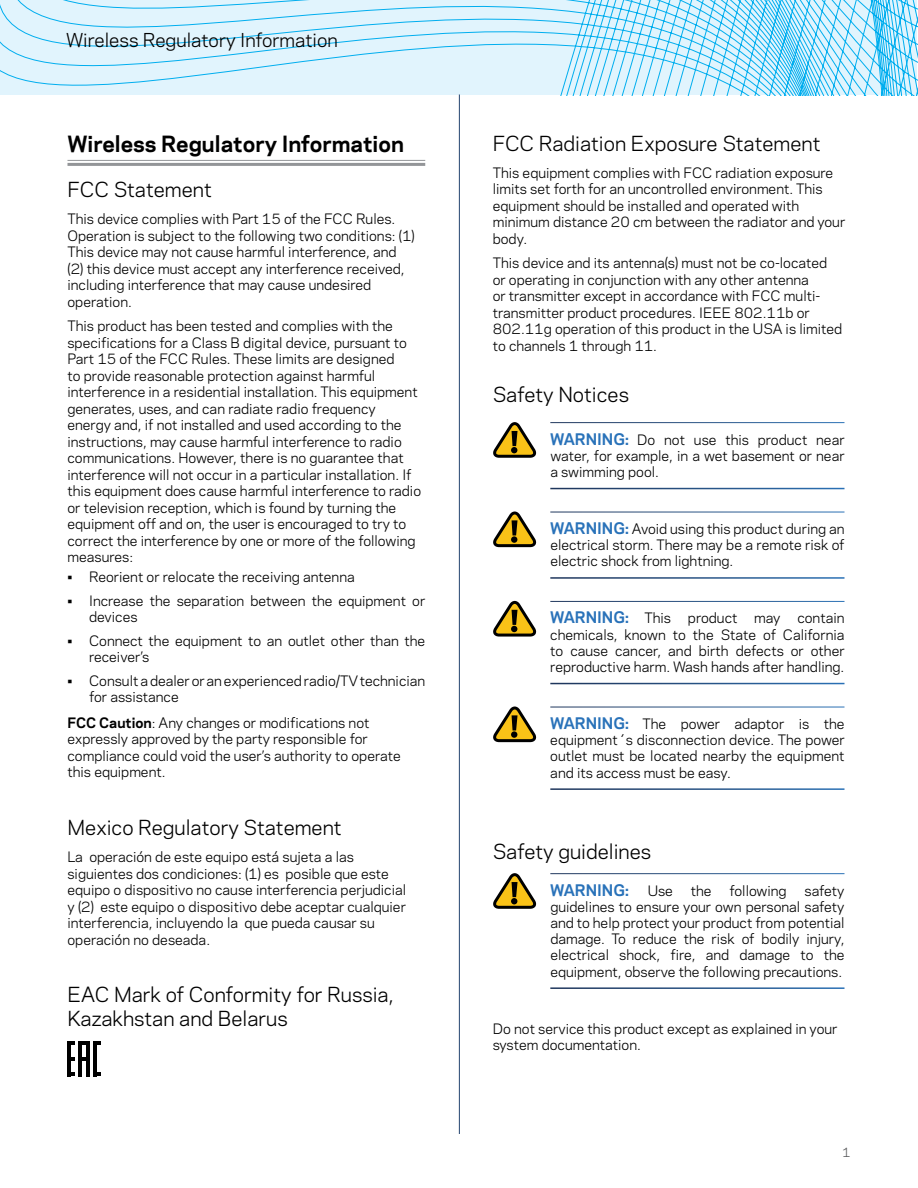
<style>
.page{position:relative;width:918px;height:1188px;background:#fff}
.page>*{position:absolute;margin:0;border:0;box-sizing:border-box;transform-origin:0 0}
.t1{font:700 21px "Galaxie Polaris";color:#000}
.t2{font:19.5px/23.4px "Galaxie Polaris";color:#000}
.t3{font:18px "Galaxie Polaris";color:#000}
.t4{font:700 15px "Galaxie Polaris";color:#2972b9}
.t5{font:13.5px/16.5px "Galaxie Polaris";color:#000}
.t6{font:12px "Galaxie Polaris";color:#58595b}
.s1{font-weight:700}
.s2{font-weight:700;font-size:15px;color:#2972b9}
.s3{font-weight:400;font-size:13.5px;color:#000}
</style>
<div class="page">
<svg style="left:0;top:0;width:917px;height:95px;background:#c4ebfb"></svg>
<hr style="left:459px;top:94px;width:1px;height:1040px;background:#fff">
<hr style="left:68px;top:160px;width:357px;height:1px;background:#939598">
<hr style="left:68px;top:163px;width:357px;height:3px;background:#939598">
<svg style="left:493px;top:422px;width:43px;height:36px"></svg>
<svg style="left:493px;top:512px;width:43px;height:35px"></svg>
<svg style="left:493px;top:601px;width:43px;height:36px"></svg>
<svg style="left:493px;top:706px;width:43px;height:36px"></svg>
<svg style="left:493px;top:873px;width:43px;height:36px"></svg>
<hr style="left:68px;top:1041px;width:3px;height:35px;background:#000">
<hr style="left:78px;top:1041px;width:4px;height:35px;background:#000">
<svg style="left:71px;top:1041px;width:4px;height:4px"></svg>
<svg style="left:71px;top:1072px;width:4px;height:4px"></svg>
<svg style="left:71px;top:1057px;width:4px;height:4px"></svg>
<hr style="left:86px;top:1041px;width:3px;height:35px;background:#000">
<svg style="left:97px;top:1041px;width:3px;height:4px"></svg>
<hr style="left:78px;top:1057px;width:11px;height:4px;background:#000">
<hr style="left:78px;top:1041px;width:11px;height:4px;background:#000">
<hr style="left:93px;top:1041px;width:4px;height:35px;background:#000">
<svg style="left:97px;top:1072px;width:3px;height:4px"></svg>
<h3 class="t3" style="left:66px;top:27px;width:273px">Wireless Regulatory Information</h3>
<h1 class="t1" style="left:68px;top:128px;width:338px">Wireless Regulatory Information</h1>
<h2 class="t2" style="left:68px;top:177px;width:146px">FCC Statement</h2>
<p class="t5" style="left:68px;top:210px;width:349px">This device complies with Part 15 of the FCC Rules.<br>Operation is subject to the following two conditions: (1)<br>This device may not cause harmful interference, and (2) this device must accept any interference received, including interference that may cause undesired operation.</p>
<p class="t5" style="left:68px;top:317px;width:355px">This product has been tested and complies with the specifications for a Class B digital device, pursuant to Part 15 of the FCC Rules. These limits are designed<br>to provide reasonable protection against harmful interference in a residential installation. This equipment generates, uses, and can radiate radio frequency energy and, if not installed and used according to the instructions, may cause harmful interference to radio communications. However, there is no guarantee that interference will not occur in a particular installation. If this equipment does cause harmful interference to radio or television reception, which is found by turning the equipment off and on, the user is encouraged to try to correct the interference by one or more of the following measures:</p>
<p class="t5" style="left:68px;top:568px;width:289px">• Reorient or relocate the receiving antenna</p>
<p class="t5" style="left:89px;top:592px;width:338px;text-indent:-22px">• Increase the separation between the equipment or devices</p>
<p class="t5" style="left:89px;top:632px;width:338px;text-indent:-22px">• Connect the equipment to an outlet other than the receiver’s</p>
<p class="t5" style="left:89px;top:672px;width:338px;text-indent:-22px">• Consult a dealer or an experienced radio/TV technician for assistance</p>
<p class="t5" style="left:68px;top:714px;width:335px"><span class="s1">FCC Caution</span>: Any changes or modifications not expressly approved by the party responsible for compliance could void the user’s authority to operate this equipment.</p>
<h2 class="t2" style="left:68px;top:815px;width:276px">Mexico Regulatory Statement</h2>
<p class="t5" style="left:68px;top:848px;width:340px">La operación de este equipo está sujeta a las siguientes dos condiciones: (1) es posible que este equipo o dispositivo no cause interferencia perjudicial y (2) este equipo o dispositivo debe aceptar cualquier interferencia, incluyendo la que pueda causar su operación no deseada.</p>
<h2 class="t2" style="left:68px;top:982px;width:328px">EAC Mark of Conformity for Russia,<br>Kazakhstan and Belarus</h2>
<h2 class="t2" style="left:493px;top:130px;width:329px">FCC Radiation Exposure Statement</h2>
<p class="t5" style="left:493px;top:164px;width:354px">This equipment complies with FCC radiation exposure limits set forth for an uncontrolled environment. This equipment should be installed and operated with minimum distance 20 cm between the radiator and your body.</p>
<p class="t5" style="left:493px;top:254px;width:351px">This device and its antenna(s) must not be co-located or operating in conjunction with any other antenna<br>or transmitter except in accordance with FCC multi&shy;transmitter product procedures. IEEE 802. 11b or 802. 11g operation of this product in the USA is limited to channels 1 through 11.</p>
<h2 class="t2" style="left:493px;top:381px;width:138px">Safety Notices</h2>
<p class="t5" style="left:550px;top:431px;width:296px;text-align:justify"><span class="s2">WARNING:</span> Do not use this product near water, for example, in a wet basement or near a swimming pool.</p>
<p class="t5" style="left:550px;top:520px;width:296px;text-align:justify"><span class="s2">WARNING:</span> Avoid using this product during an electrical storm. There may be a remote risk of electric shock from lightning.</p>
<p class="t5" style="left:550px;top:609px;width:296px;text-align:justify"><span class="s2">WARNING:</span> This product may contain chemicals, known to the State of California to cause cancer, and birth defects or other reproductive harm. Wash hands after handling.</p>
<p class="t5" style="left:550px;top:715px;width:296px;text-align:justify"><span class="s2">WARNING:</span> The power adaptor is the equipment´s disconnection device. The power outlet must be located nearby the equipment and its access must be easy.</p>
<h2 class="t2" style="left:493px;top:839px;width:160px">Safety guidelines</h2>
<p class="t4" style="left:550px;top:879px;width:124px">WARNING: <span class="s3">Use</span></p>
<p class="t5" style="left:691px;top:881px;width:22px">the</p>
<p class="t5" style="left:729px;top:881px;width:59px">following</p>
<p class="t5" style="left:550px;top:882px;width:296px;text-align:justify;text-indent:254px">safety guidelines to ensure your own personal safety and to help protect your product from potential damage. To reduce the risk of bodily injury, electrical shock, fire, and damage to the equipment, observe the following precautions.</p>
<p class="t5" style="left:493px;top:1019px;width:346px">Do not service this product except as explained in your system documentation.</p>
<p class="t6" style="left:842px;top:1144px;width:10px">1</p>
</div>
